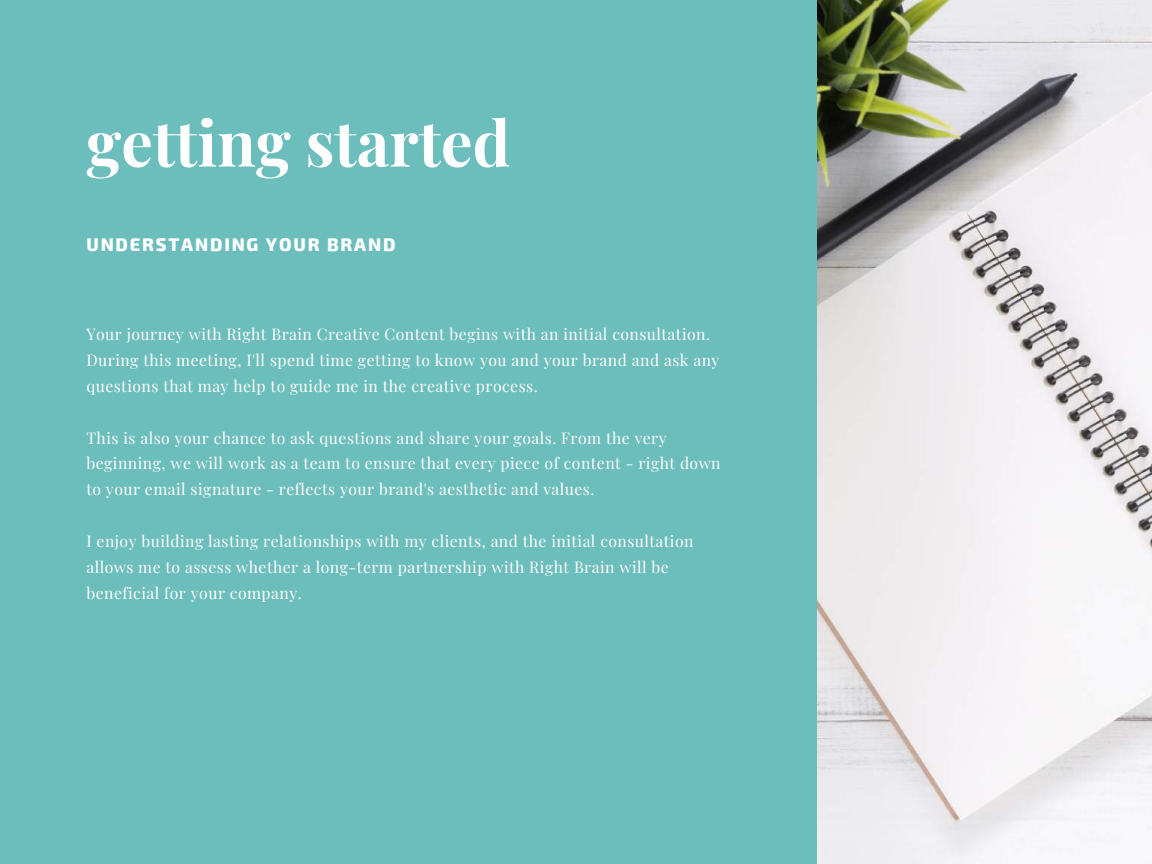
<style>
.page{position:relative;width:1152px;height:864px;background:#6cbebc}
.page>*{position:absolute;margin:0;border:0;box-sizing:border-box;transform-origin:0 0}
.t1{font:700 63px "Playfair Display";color:#fff}
.t2{font:800 18px "Exo 2";letter-spacing:.1em;color:#fff}
.t3{font:15.75px/25.8px "Playfair Display";letter-spacing:.03em;color:#fff}
</style>
<div class="page">
<img style="left:818px;top:0;width:334px;height:864px">
<h1 class="t1" style="left:86px;top:99px;width:425px">getting started</h1>
<p class="t2" style="left:86px;top:233px;width:311px">UNDERSTANDING YOUR BRAND</p>
<p class="t3" style="left:86px;top:321px;width:635px">Your journey with Right Brain Creative Content begins with an initial consultation.<br>During this meeting, I'll spend time getting to know you and your brand and ask any questions that may help to guide me in the creative process.</p>
<p class="t3" style="left:86px;top:424px;width:636px">This is also your chance to ask questions and share your goals. From the very beginning, we will work as a team to ensure that every piece of content - right down to your email signature - reflects your brand's aesthetic and values.</p>
<p class="t3" style="left:86px;top:528px;width:609px">I enjoy building lasting relationships with my clients, and the initial consultation allows me to assess whether a long-term partnership with Right Brain will be beneficial for your company.</p>
</div>
